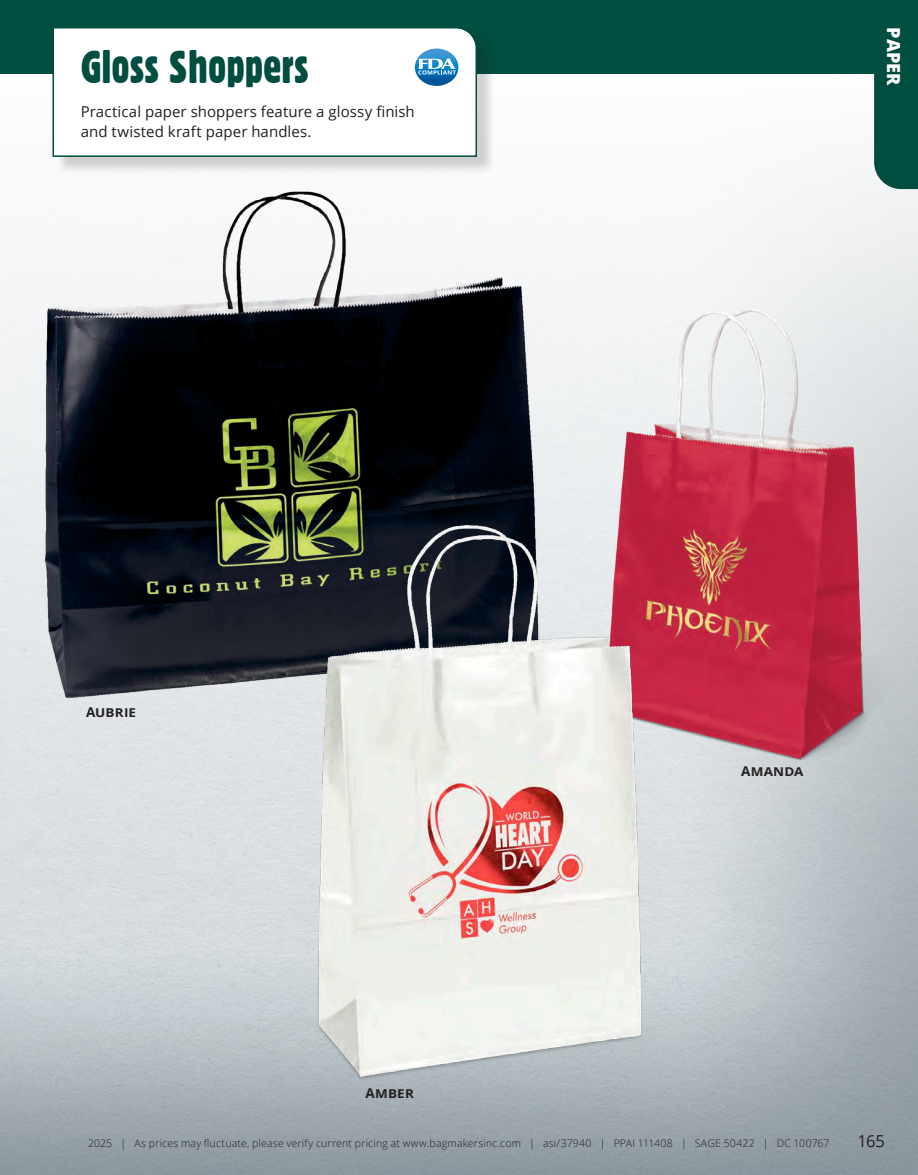
<style>
.page{position:relative;width:918px;height:1175px;background:#fff}
.page>*{position:absolute;margin:0;border:0;box-sizing:border-box;transform-origin:0 0}
.t1{font:45px "Gothic 821 Condensed BT";color:#004e40}
.t2{font:800 18px "Open Sans";letter-spacing:.01em;color:#fff}
.t3{font:16.5px "Open Sans";color:#231f20}
.t4{font:15px/19.5px "Open Sans";letter-spacing:.005em;color:#231f20}
.t5{font:700 12.15px "Open Sans";letter-spacing:.01em;color:#231f20;scale:1.11 1}
.t6{font:300 10.5px "Open Sans";letter-spacing:.02em;color:#231f20}
.s1{font-size:13.5px}
</style>
<div class="page">
<div style="left:0;top:0;width:918px;height:74px;background:#004e40"></div>
<div style="left:874px;top:74px;width:44px;height:115px;background:#004e40"></div>
<div style="left:55px;top:29px;width:441px;height:147px;background:#231f20;opacity:.2"></div>
<svg style="left:52px;top:28px;width:426px;height:130px"></svg>
<img style="left:33px;top:179px;width:530px;height:531px">
<img style="left:553px;top:296px;width:345px;height:476px">
<img style="left:287px;top:511px;width:407px;height:581px">
<svg style="left:415px;top:49px;width:43px;height:37px;background:#6aabd4"></svg>
<p class="t1" style="left:81px;top:39px;width:229px">Gloss Shoppers</p>
<p class="t4" style="left:81px;top:102px;width:336px">Practical paper shoppers feature a glossy finish and twisted kraft paper handles.</p>
<p class="t5" style="left:86px;top:704px;width:47px"><span class="s1">A</span>UBRIE</p>
<p class="t5" style="left:366px;top:1084px;width:45px"><span class="s1">A</span>MBER</p>
<h2 class="t2" style="left:907px;top:27px;width:60px;rotate:90deg">PAPER</h2>
<p class="t5" style="left:741px;top:763px;width:58px"><span class="s1">A</span>MANDA</p>
<p class="t6" style="left:88px;top:1136px;width:743px">2025 | As prices may fluctuate, please verify current pricing at www.bagmakersinc.com | asi/37940 | PPAI 111408 | SAGE 50422 | DC 100767</p>
<h3 class="t3" style="left:858px;top:1129px;width:29px">165</h3>
</div>
